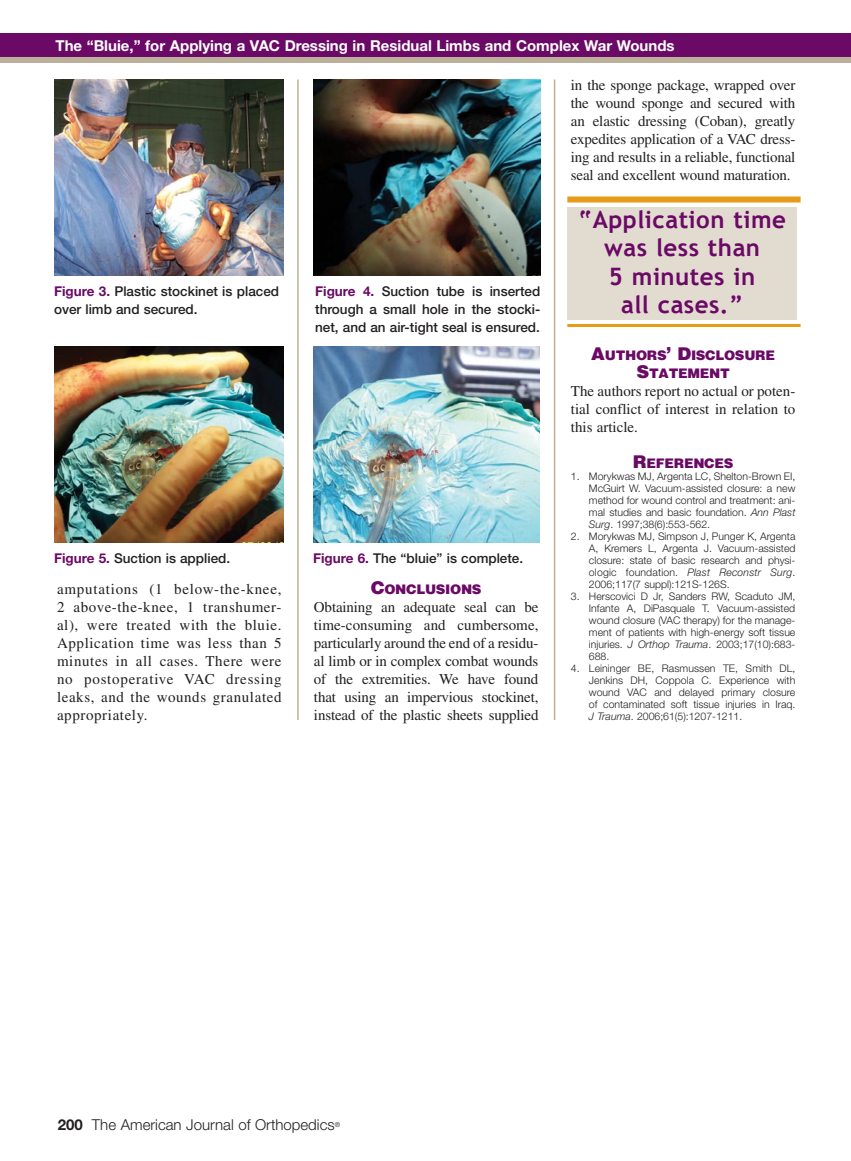
<style>
.page{position:relative;width:851px;height:1161px;background:#fff}
.page>*{position:absolute;margin:0;border:0;box-sizing:border-box;transform-origin:0 0}
.t1{font:700 24px/28.5px "Trebuchet MS";letter-spacing:.02em;color:#6b0966;text-align:center}
.t2{font:15px/18px "Times";letter-spacing:-.005em;color:#231f20;text-align:justify}
.t3{font:700 15px "Helvetica Neue";color:#fff}
.t4{font:300 15px "Helvetica Neue";color:#231f20}
.t5{font:500 13.5px/18px "Helvetica Neue";color:#231f20;text-align:justify}
.t6{font:900 13.5px/18px "Helvetica";letter-spacing:-.025em;color:#6b0966;text-align:center}
.t7{font:300 10.5px/12px "Helvetica Neue";color:#231f20;text-align:justify}
.s1{font-weight:700;color:#6b0966}
.s2{font-size:18px}
.s3{font-style:italic}
.s4{font-weight:700}
</style>
<div class="page">
<div style="left:0;top:33px;width:850px;height:24px;background:#6b0966"></div>
<div style="left:0;top:57px;width:850px;height:6px;background:#bdb09b"></div>
<hr style="left:297px;top:80px;width:1px;height:640px;background:#bdb09b">
<hr style="left:554px;top:80px;width:1px;height:640px;background:#bdb09b">
<img style="left:54px;top:346px;width:230px;height:197px">
<img style="left:313px;top:347px;width:226px;height:196px">
<img style="left:313px;top:80px;width:227px;height:196px">
<img style="left:54px;top:80px;width:230px;height:196px">
<div style="left:567px;top:207px;width:229px;height:113px;background:#e2dbd0"></div>
<div style="left:567px;top:196px;width:233px;height:6px;background:#e89b18"></div>
<hr style="left:567px;top:324px;width:233px;height:3px;background:#e89b18">
<h2 class="t3" style="left:56px;top:36px;width:620px">The “Bluie,” for Applying a VAC Dressing in Residual Limbs and Complex War Wounds</h2>
<p class="t5" style="left:54px;top:282px;width:226px"><span class="s1">Figure 3.</span> Plastic stockinet is placed over limb and secured.</p>
<p class="t5" style="left:315px;top:282px;width:227px"><span class="s1">Figure 4.</span> Suction tube is inserted through a small hole in the stocki&shy;net, and an air-tight seal is ensured.</p>
<p class="t5" style="left:54px;top:549px;width:178px"><span class="s1">Figure 5.</span> Suction is applied.</p>
<p class="t5" style="left:313px;top:549px;width:211px"><span class="s1">Figure 6.</span> The “bluie” is complete.</p>
<p class="t2" style="left:57px;top:580px;width:226px">amputations (1 below-the-knee, 2 above-the-knee, 1 transhumer&shy;al), were treated with the bluie.<br>Application time was less than 5 minutes in all cases. There were no postoperative VAC dressing leaks, and the wounds granulated appropriately.</p>
<p class="t6" style="left:371px;top:580px;width:112px"><span class="s2">C</span>ONCLUSIONS</p>
<p class="t2" style="left:314px;top:598px;width:226px">Obtaining an adequate seal can be time-consuming and cumbersome, particularly around the end of a residu&shy;al limb or in complex combat wounds of the extremities. We have found that using an impervious stockinet, instead of the plastic sheets supplied</p>
<h2 class="t2" style="left:571px;top:76px;width:226px">in the sponge package, wrapped over the wound sponge and secured with an elastic dressing (Coban), greatly expedites application of a VAC dress&shy;ing and results in a reliable, functional seal and excellent wound maturation.</h2>
<h1 class="t1" style="left:578px;top:205px;width:209px">“Application time was less than<br>5 minutes in<br>all cases.”</h1>
<p class="t6" style="left:591px;top:346px;width:185px"><span class="s2">A</span>UTHORS<span class="s2">’ D</span>ISCLOSURE<br><span class="s2">S</span>TATEMENT</p>
<h2 class="t2" style="left:571px;top:382px;width:226px">The authors report no actual or poten&shy;tial conflict of interest in relation to this article.</h2>
<p class="t6" style="left:632px;top:454px;width:102px"><span class="s2">R</span>EFERENCES</p>
<p class="t7" style="left:589px;top:470px;width:208px;text-indent:-18px">1. Morykwas MJ, Argenta LC, Shelton-Brown EI, McGuirt W. Vacuum-assisted closure: a new method for wound control and treatment: ani&shy;mal studies and basic foundation. <span class="s3">Ann Plast Surg</span>. 1997;38(6):553-562.</p>
<p class="t7" style="left:589px;top:530px;width:208px;text-indent:-18px">2. Morykwas MJ, Simpson J, Punger K, Argenta A, Kremers L, Argenta J. Vacuum-assisted closure: state of basic research and physi&shy;ologic foundation. <span class="s3">Plast Reconstr Surg</span>.<br>2006;117(7 suppl):121S-126S.</p>
<p class="t7" style="left:589px;top:590px;width:208px;text-indent:-18px">3. Herscovici D Jr, Sanders RW, Scaduto JM, Infante A, DiPasquale T. Vacuum-assisted wound closure (VAC therapy) for the manage&shy;ment of patients with high-energy soft tissue injuries. <span class="s3">J Orthop Trauma</span>. 2003;17(10):683- 688.</p>
<p class="t7" style="left:589px;top:662px;width:208px;text-indent:-18px">4. Leininger BE, Rasmussen TE, Smith DL, Jenkins DH, Coppola C. Experience with wound VAC and delayed primary closure of contaminated soft tissue injuries in Iraq.<br><span class="s3">J Trauma</span>. 2006;61(5):1207-1211.</p>
<h2 class="t4" style="left:58px;top:1116px;width:284px"><span class="s4">200</span> The American Journal of Orthopedics<sup>®</sup></h2>
</div>
